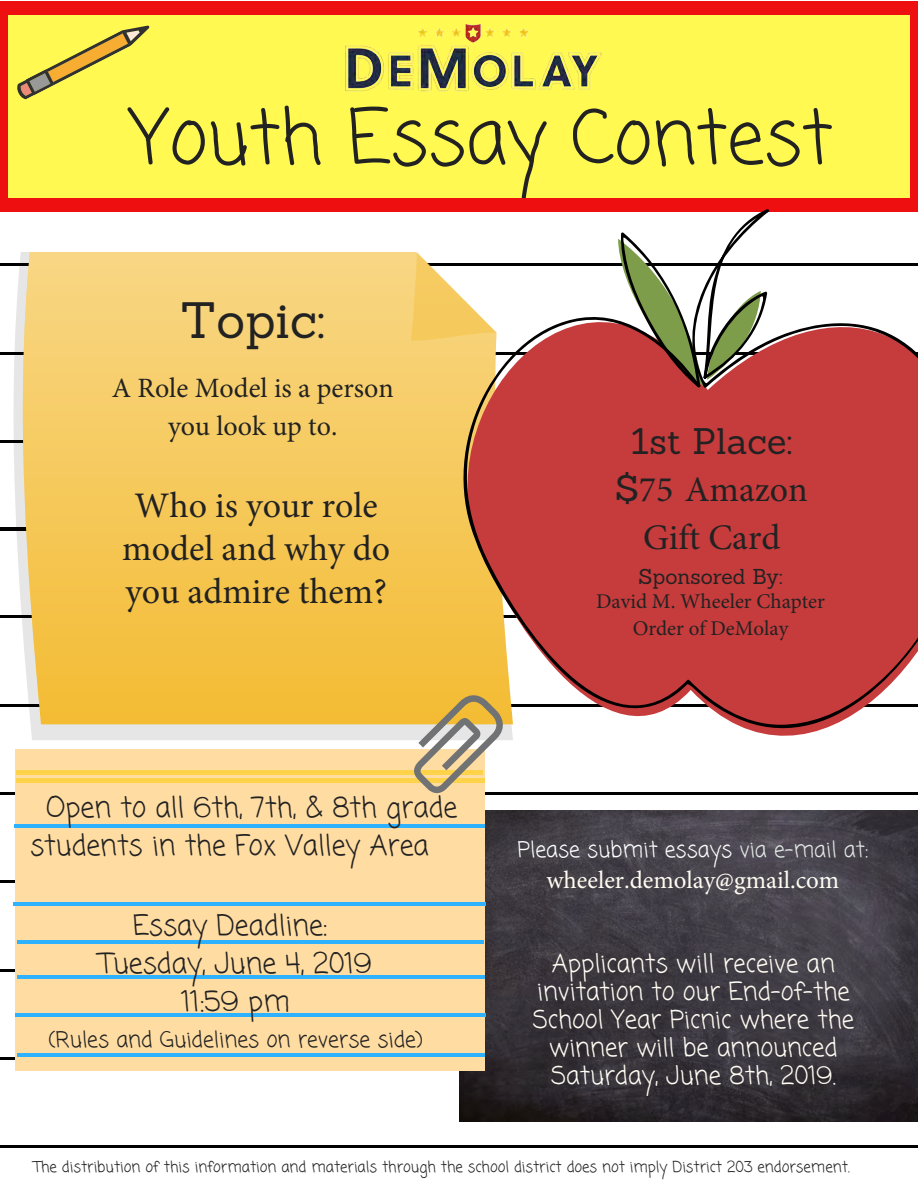
<style>
.page{position:relative;width:918px;height:1188px;background:#fff}
.page>*{position:absolute;margin:0;border:0;box-sizing:border-box;transform-origin:0 0}
.t1{font:74.7px "Coming Soon";color:#222}
.t2{font:49.8px "Sanchez";color:#222}
.t3{font:36px/47.7px "Minion Pro";color:#222;text-align:center}
.t4{font:28.05px/38.2px "Coming Soon";color:#222}
.t5{font:28.05px/38.2px "Minion Pro";color:#222;text-align:center}
.t6{font:24.9px/28px "Coming Soon";color:#fffcf3;text-align:center}
.t7{font:24.9px "Minion Pro";color:#fffcf3}
.t8{font:21.75px "Coming Soon";color:#222}
.t9{font:21.75px "Coming Soon";color:#fff}
.t10{font:21px/23.9px "Minion Pro";color:#222;text-align:center}
.t11{font:15px "Coming Soon";color:#222}
.s1{font-family:"Sanchez"}
.s2{color:#e2e8e5}
</style>
<div class="page">
<hr style="left:0;top:881px;width:918px;height:2px;background:#000">
<hr style="left:0;top:969px;width:918px;height:2px;background:#000">
<hr style="left:0;top:1058px;width:918px;height:2px;background:#000">
<img style="left:459px;top:810px;width:459px;height:312px">
<hr style="left:0;top:793px;width:918px;height:2px;background:#000">
<div style="left:16px;top:749px;width:469px;height:322px;background:#ffdca2"></div>
<hr style="left:17px;top:1053px;width:468px;height:3px;background:#2eb2ff">
<hr style="left:15px;top:1014px;width:471px;height:3px;background:#2eb2ff">
<hr style="left:17px;top:940px;width:467px;height:4px;background:#2eb2ff">
<hr style="left:17px;top:975px;width:468px;height:4px;background:#2eb2ff">
<hr style="left:14px;top:902px;width:472px;height:4px;background:#2eb2ff">
<div style="left:0;top:11px;width:918px;height:191px;background:#fff952"></div>
<div style="left:7px;top:1px;width:904px;height:13px;background:#ee1010"></div>
<div style="left:910px;top:198px;width:8px;height:13px;background:#ee1010"></div>
<div style="left:910px;top:13px;width:8px;height:186px;background:#ee1010"></div>
<div style="left:910px;top:1px;width:8px;height:13px;background:#ee1010"></div>
<div style="left:0;top:13px;width:8px;height:186px;background:#ee1010"></div>
<div style="left:0;top:198px;width:8px;height:13px;background:#ee1010"></div>
<div style="left:0;top:1px;width:8px;height:13px;background:#ee1010"></div>
<hr style="left:0;top:1146px;width:918px;height:2px;background:#000">
<hr style="left:15px;top:825px;width:470px;height:3px;background:#2eb2ff">
<svg style="left:17px;top:25px;width:133px;height:75px"></svg>
<img style="left:345px;top:25px;width:257px;height:67px">
<hr style="left:0;top:264px;width:918px;height:2px;background:#000">
<hr style="left:0;top:352px;width:918px;height:2px;background:#000">
<hr style="left:0;top:441px;width:918px;height:2px;background:#000">
<hr style="left:0;top:529px;width:918px;height:2px;background:#000">
<hr style="left:0;top:528px;width:918px;height:2px;background:#000">
<hr style="left:0;top:616px;width:918px;height:2px;background:#000">
<hr style="left:0;top:704px;width:918px;height:2px;background:#000">
<div style="left:7px;top:198px;width:904px;height:13px;background:#ee1010"></div>
<svg style="left:14px;top:263px;width:499px;height:477px;background:#e7e6e4"></svg>
<svg style="left:15px;top:252px;width:449px;height:472px;background:#f5c95f"></svg>
<svg style="left:411px;top:252px;width:53px;height:89px"></svg>
<svg style="left:464px;top:209px;width:454px;height:527px;fill:#c63b3c"></svg>
<svg style="left:618px;top:232px;width:149px;height:156px"></svg>
<div style="left:16px;top:778px;width:469px;height:5px;background:#ffd349"></div>
<hr style="left:16px;top:771px;width:467px;height:4px;background:#ffd349">
<svg style="left:414px;top:695px;width:89px;height:98px"></svg>
<h1 class="t1" style="left:130px;top:86px;width:704px">Youth Essay Contest</h1>
<p class="t2" style="left:180px;top:288px;width:147px">Topic:</p>
<p class="t5" style="left:112px;top:369px;width:283px">A Role Model is a person you look up to.</p>
<p class="t3" style="left:122px;top:484px;width:270px;line-height:43.2px">Who is your role model and why do you admire them?</p>
<p class="t3" style="left:616px;top:418px;width:194px"><span class="s1">1st Place: $</span>75 Amazon<br>Gift Card</p>
<p class="t10" style="left:596px;top:565px;width:230px"><span class="s1">Sponsored By:<br></span>David M. Wheeler Chapter</p>
<p class="t10" style="left:633px;top:617px;width:157px">Order of DeMolay</p>
<h2 class="t4" style="left:30px;top:790px;width:429px;text-indent:16px">Open to all 6th, 7th, &amp; 8th grade students in the Fox Valley Area</h2>
<h2 class="t9" style="left:517px;top:835px;width:352px">Please submit essays <span class="s2">via e-mail at:</span></h2>
<p class="t7" style="left:547px;top:863px;width:294px">wheeler.demolay@gmail.com</p>
<h2 class="t4" style="left:133px;top:908px;width:196px">Essay Deadline:</h2>
<p class="t4" style="left:100px;top:946px;width:274px">Tuesday, June 4, 2019</p>
<p class="t6" style="left:537px;top:952px;width:314px">Applicants will receive an invitation to our End-of-the</p>
<h2 class="t4" style="left:182px;top:985px;width:110px">11:59 pm</h2>
<p class="t6" style="left:533px;top:1008px;width:323px">School Year Picnic where the</p>
<p class="t8" style="left:48px;top:1025px;width:376px">(Rules and Guidelines on reverse side)</p>
<p class="t6" style="left:549px;top:1036px;width:290px">winner will be announced</p>
<p class="t6" style="left:551px;top:1064px;width:286px">Saturday, June 8th, 2019.</p>
<p class="t11" style="left:34px;top:1157px;width:817px">The distribution of this information and materials through the school district does not imply District 203 endorsement.</p>
</div>
